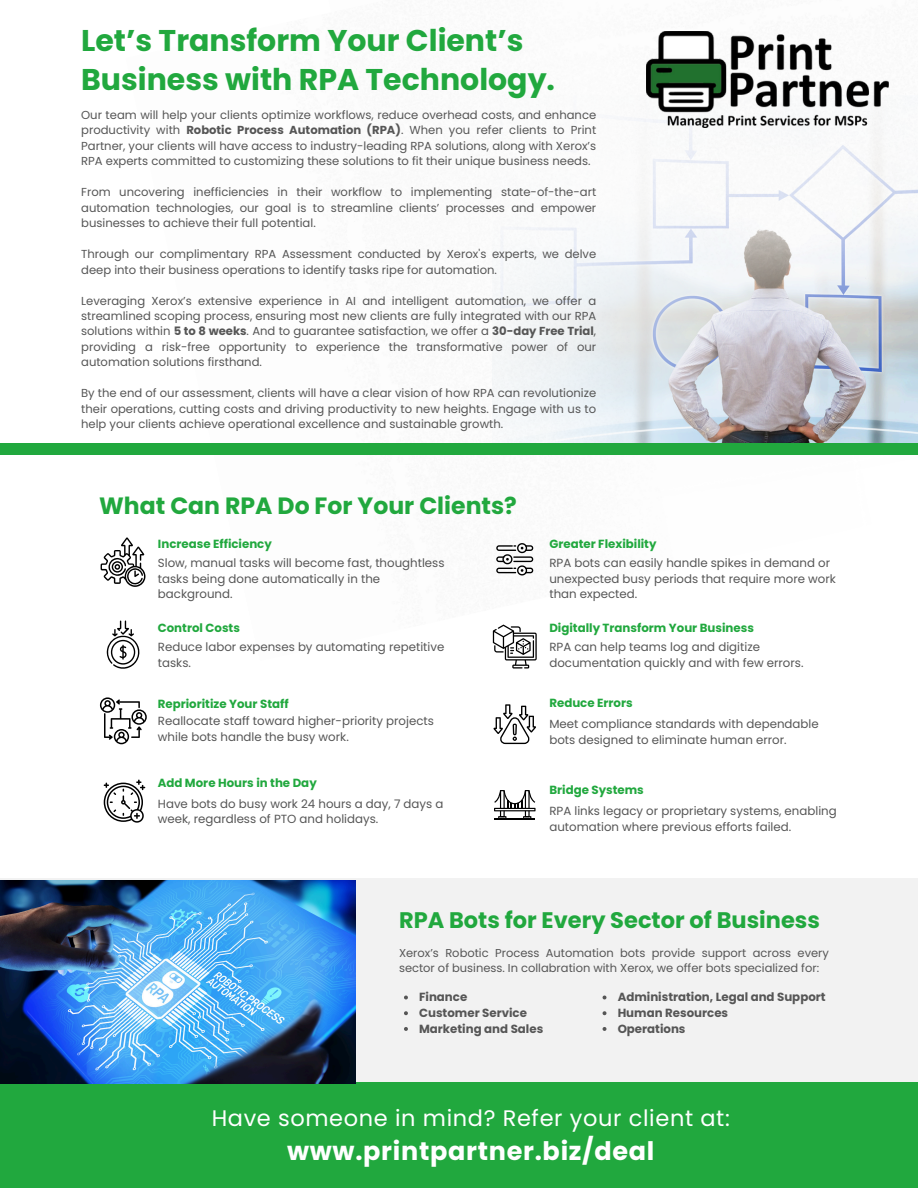
<style>
.page{position:relative;width:918px;height:1188px;background:#fff}
.page>*{position:absolute;margin:0;border:0;box-sizing:border-box;transform-origin:0 0}
.t1{font:700 30px/39.3px "Poppins";color:#21a83e}
.t2{font:700 25.5px "Poppins";letter-spacing:.03em;color:#fff}
.t3{font:700 23.55px "Poppins";color:#21a83e}
.t4{font:22.5px "Poppins";letter-spacing:.03em;color:#fff}
.t5{font:700 22.5px "Poppins";color:#21a83e}
.t6{font:11.85px/15.8px "Poppins";color:#565656}
.t7{font:700 11.85px "Poppins";color:#21a83e}
.t8{font:700 11.85px "Poppins";color:#565656}
.t9{font:11.55px/15.5px "Poppins";color:#565656;text-align:justify}
.t10{font:11.4px/15.3px "Poppins";color:#565656}
.s1{font-weight:700}
</style>
<div class="page">
<img style="left:139px;top:0;width:751px;height:655px">
<div style="left:0;top:443px;width:918px;height:12px;background:#21a83e"></div>
<img style="left:646px;top:31px;width:242px;height:96px">
<svg style="left:101px;top:537px;width:44px;height:50px"></svg>
<svg style="left:107px;top:621px;width:32px;height:48px"></svg>
<svg style="left:100px;top:697px;width:47px;height:47px"></svg>
<svg style="left:493px;top:704px;width:43px;height:40px"></svg>
<svg style="left:496px;top:543px;width:37px;height:32px"></svg>
<svg style="left:493px;top:625px;width:44px;height:44px"></svg>
<svg style="left:104px;top:780px;width:41px;height:43px"></svg>
<svg style="left:494px;top:790px;width:42px;height:30px"></svg>
<div style="left:0;top:878px;width:918px;height:218px;background:#f2f2f2"></div>
<div style="left:0;top:1082px;width:918px;height:106px;background:#21a83e"></div>
<img style="left:0;top:881px;width:355px;height:202px">
<svg style="left:404px;top:996px;width:4px;height:3px"></svg>
<svg style="left:404px;top:1011px;width:4px;height:4px"></svg>
<svg style="left:404px;top:1027px;width:4px;height:4px"></svg>
<svg style="left:603px;top:1011px;width:3px;height:4px"></svg>
<svg style="left:603px;top:1027px;width:3px;height:4px"></svg>
<h4 class="t1" style="left:81px;top:21px;width:475px">Let’s Transform Your Client’s<br>Business with RPA Technology.</h4>
<p class="t9" style="left:81px;top:107px;width:517px">Our team will help your clients optimize workflows, reduce overhead costs, and enhance productivity with <span class="s1">Robotic Process Automation (RPA)</span>. When you refer clients to Print Partner, your clients will have access to industry-leading RPA solutions, along with Xerox’s RPA experts committed to customizing these solutions to fit their unique business needs.</p>
<h4 class="t9" style="left:81px;top:184px;width:517px">From uncovering inefficiencies in their workflow to implementing state-of-the-art automation technologies, our goal is to streamline clients’ processes and empower businesses to achieve their full potential.</h4>
<p class="t9" style="left:81px;top:246px;width:517px">Through our complimentary RPA Assessment conducted by Xerox's experts, we delve deep into their business operations to identify tasks ripe for automation.</p>
<h4 class="t9" style="left:81px;top:293px;width:517px">Leveraging Xerox’s extensive experience in AI and intelligent automation, we offer a streamlined scoping process, ensuring most new clients are fully integrated with our RPA solutions within <span class="s1">5 to 8 weeks</span>. And to guarantee satisfaction, we offer a <span class="s1">30-day Free Trial</span>, providing a risk-free opportunity to experience the transformative power of our automation solutions firsthand.</h4>
<p class="t9" style="left:81px;top:386px;width:517px">By the end of our assessment, clients will have a clear vision of how RPA can revolutionize their operations, cutting costs and driving productivity to new heights. Engage with us to help your clients achieve operational excellence and sustainable growth.</p>
<p class="t3" style="left:99px;top:489px;width:419px">What Can RPA Do For Your Clients?</p>
<h1 class="t7" style="left:158px;top:536px;width:115px">Increase Efficiency</h1>
<p class="t6" style="left:158px;top:555px;width:288px">Slow, manual tasks will become fast, thoughtless tasks being done automatically in the background.</p>
<p class="t7" style="left:158px;top:620px;width:84px">Control Costs</p>
<p class="t6" style="left:158px;top:639px;width:288px">Reduce labor expenses by automating repetitive tasks.</p>
<p class="t7" style="left:158px;top:695px;width:132px">Reprioritize Your Staff</p>
<p class="t6" style="left:158px;top:713px;width:278px">Reallocate staff toward higher-priority projects while bots handle the busy work.</p>
<p class="t7" style="left:158px;top:774px;width:161px">Add More Hours in the Day</p>
<p class="t6" style="left:158px;top:796px;width:287px">Have bots do busy work 24 hours a day, 7 days a week, regardless of PTO and holidays.</p>
<p class="t7" style="left:549px;top:536px;width:109px">Greater Flexibility</p>
<p class="t6" style="left:549px;top:555px;width:288px">RPA bots can easily handle spikes in demand or unexpected busy periods that require more work than expected.</p>
<p class="t7" style="left:549px;top:620px;width:206px">Digitally Transform Your Business</p>
<h4 class="t6" style="left:549px;top:639px;width:256px">RPA can help teams log and digitize documentation quickly and with few errors.</h4>
<h2 class="t7" style="left:549px;top:694px;width:85px">Reduce Errors</h2>
<p class="t6" style="left:549px;top:716px;width:271px">Meet compliance standards with dependable bots designed to eliminate human error.</p>
<p class="t7" style="left:549px;top:781px;width:96px">Bridge Systems</p>
<p class="t6" style="left:549px;top:803px;width:289px">RPA links legacy or proprietary systems, enabling automation where previous efforts failed.</p>
<h4 class="t5" style="left:399px;top:905px;width:422px">RPA Bots for Every Sector of Business</h4>
<p class="t10" style="left:399px;top:945px;width:431px">Xerox’s Robotic Process Automation bots provide support across every sector of business. In collabration with Xerox, we offer bots specialized for:</p>
<h4 class="t8" style="left:419px;top:989px;width:50px">Finance</h4>
<p class="t8" style="left:419px;top:1005px;width:109px">Customer Service</p>
<p class="t8" style="left:419px;top:1020px;width:126px">Marketing and Sales</p>
<h4 class="t8" style="left:618px;top:989px;width:210px">Administration, Legal and Support</h4>
<p class="t8" style="left:618px;top:1005px;width:112px">Human Resources</p>
<p class="t8" style="left:618px;top:1020px;width:69px">Operations</p>
<h2 class="t4" style="left:212px;top:1102px;width:520px">Have someone in mind? Refer your client at:</h2>
<h2 class="t2" style="left:287px;top:1133px;width:369px">www.printpartner.biz/deal</h2>
</div>
